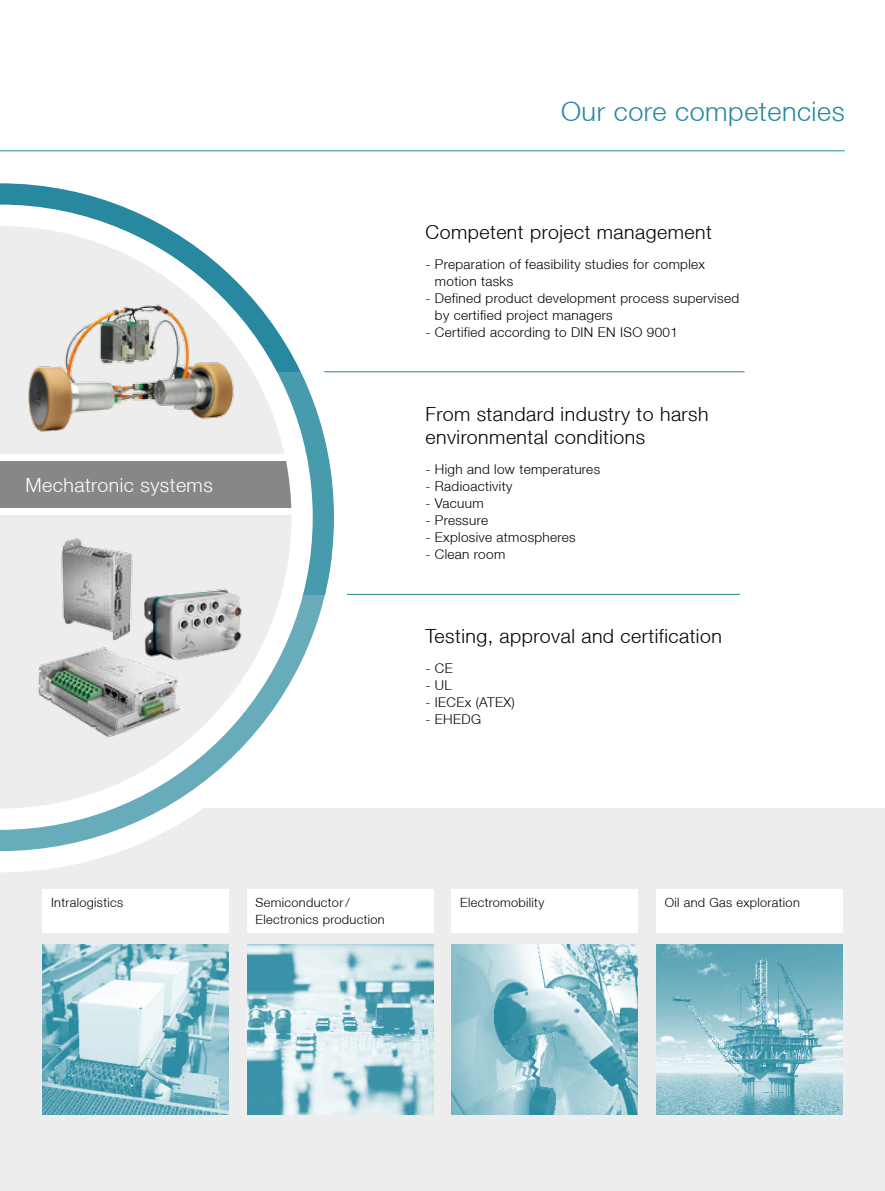
<style>
.page{position:relative;width:885px;height:1191px;background:#fff}
.page>*{position:absolute;margin:0;border:0;box-sizing:border-box;transform-origin:0 0}
.t1{font:300 27px "Helvetica Neue LT";letter-spacing:.02em;color:#28889f}
.t2{font:300 19.5px/23.4px "Helvetica Neue LT";letter-spacing:.025em;color:#000}
.t3{font:300 19.5px "Helvetica Neue LT";letter-spacing:.025em;color:#fff}
.t4{font:300 13.5px/17px "Helvetica Neue LT";letter-spacing:.025em;color:#000}
.t5{font:300 12.75px/17px "Helvetica Neue LT";letter-spacing:.025em;color:#000}
</style>
<div class="page">
<hr style="left:144px;top:594px;width:596px;height:1px;background:#28889f">
<hr style="left:0;top:371px;width:744px;height:1px;background:#28889f">
<div style="left:0;top:808px;width:884px;height:383px;background:#ededed"></div>
<svg style="left:0;top:371px;width:355px;height:501px"></svg>
<svg style="left:0;top:594px;width:334px;height:257px"></svg>
<svg style="left:313px;top:372px;width:21px;height:222px;fill:#489aad"></svg>
<svg style="left:0;top:183px;width:334px;height:189px"></svg>
<svg style="left:0;top:205px;width:313px;height:625px"></svg>
<svg style="left:0;top:226px;width:291px;height:228px;fill:#ededed"></svg>
<div style="left:0;top:457px;width:291px;height:56px;background:#878787"></div>
<svg style="left:0;top:515px;width:291px;height:293px;fill:#ededed"></svg>
<div style="left:0;top:454px;width:295px;height:7px;background:#fff"></div>
<div style="left:0;top:508px;width:295px;height:7px;background:#fff"></div>
<img style="left:15px;top:533px;width:152px;height:110px">
<img style="left:118px;top:583px;width:151px;height:110px">
<img style="left:0;top:643px;width:217px;height:106px">
<img style="left:15px;top:297px;width:239px;height:150px">
<hr style="left:0;top:150px;width:844px;height:1px;background:#28889f">
<img style="left:247px;top:944px;width:186px;height:170px">
<img style="left:451px;top:944px;width:186px;height:170px">
<img style="left:43px;top:944px;width:186px;height:170px">
<img style="left:656px;top:944px;width:186px;height:170px">
<div style="left:43px;top:889px;width:186px;height:43px;background:#fff"></div>
<div style="left:247px;top:889px;width:186px;height:43px;background:#fff"></div>
<div style="left:451px;top:889px;width:186px;height:43px;background:#fff"></div>
<div style="left:656px;top:889px;width:186px;height:43px;background:#fff"></div>
<h1 class="t1" style="left:561px;top:95px;width:285px">Our core competencies</h1>
<h2 class="t3" style="left:25px;top:473px;width:189px">Mechatronic systems</h2>
<h2 class="t2" style="left:425px;top:220px;width:288px">Competent project management</h2>
<p class="t4" style="left:435px;top:255px;width:271px;text-indent:-9px">- Preparation of feasibility studies for complex motion tasks</p>
<p class="t4" style="left:435px;top:289px;width:305px;text-indent:-9px">- Defined product development process supervised by certified project managers</p>
<p class="t4" style="left:425px;top:323px;width:254px">- Certified according to DIN EN ISO 9001</p>
<h2 class="t2" style="left:425px;top:402px;width:284px">From standard industry to harsh environmental conditions</h2>
<p class="t4" style="left:425px;top:460px;width:176px">- High and low temperatures</p>
<p class="t4" style="left:425px;top:477px;width:88px">- Radioactivity</p>
<p class="t4" style="left:425px;top:494px;width:60px">- Vacuum</p>
<p class="t4" style="left:425px;top:511px;width:64px">- Pressure</p>
<p class="t4" style="left:425px;top:528px;width:152px">- Explosive atmospheres</p>
<p class="t4" style="left:425px;top:545px;width:81px">- Clean room</p>
<h2 class="t2" style="left:425px;top:624px;width:298px">Testing, approval and certification</h2>
<p class="t4" style="left:425px;top:659px;width:29px">- CE</p>
<p class="t4" style="left:425px;top:676px;width:28px">- UL</p>
<p class="t4" style="left:425px;top:693px;width:91px">- IECEx (ATEX)</p>
<p class="t4" style="left:425px;top:710px;width:57px">- EHEDG</p>
<p class="t5" style="left:51px;top:893px;width:74px">Intralogistics</p>
<p class="t5" style="left:255px;top:893px;width:131px">Semiconductor /<br>Electronics production</p>
<p class="t5" style="left:460px;top:893px;width:86px">Electromobility</p>
<p class="t5" style="left:664px;top:893px;width:137px">Oil and Gas exploration</p>
</div>
